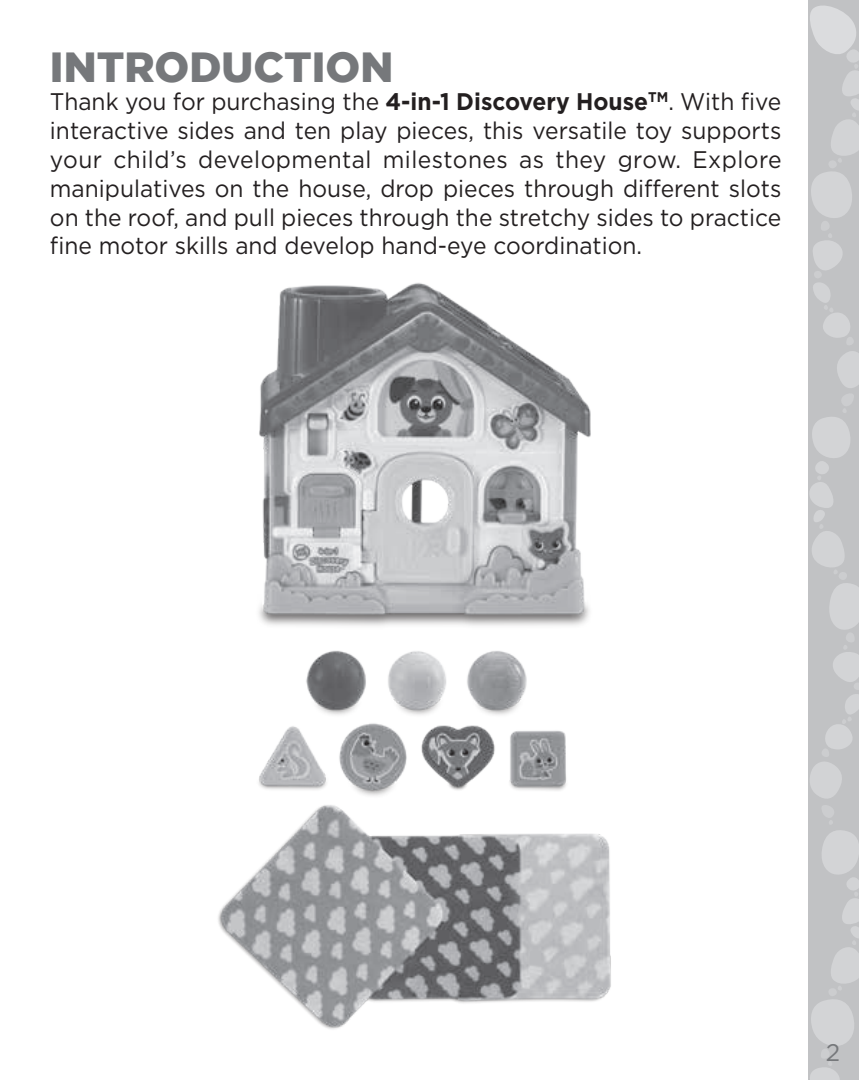
<style>
.page{position:relative;width:859px;height:1080px;background:#fff}
.page>*{position:absolute;margin:0;border:0;box-sizing:border-box;transform-origin:0 0}
.t1{font:900 42px "Gotham";color:#76787b}
.t2{font:24px/28.8px "Gotham";color:#231f20;text-align:justify;scale:.95 1}
.t3{font:24px "Gotham";color:#76787b}
.s1{font-family:"Gotham HTF";font-weight:700}
</style>
<div class="page">
<svg style="left:808px;top:0;width:51px;height:1080px;background:#c7c8ca"></svg>
<img style="left:259px;top:283px;width:332px;height:343px">
<img style="left:218px;top:650px;width:393px;height:379px">
<h1 class="t1" style="left:50px;top:43px;width:345px">INTRODUCTION</h1>
<p class="t2" style="left:50px;top:87px;width:772px">Thank you for purchasing the <span class="s1">4-in-1 Discovery House</span><sup>TM</sup>. With five interactive sides and ten play pieces, this versatile toy supports your child’s developmental milestones as they grow. Explore manipulatives on the house, drop pieces through different slots on the roof, and pull pieces through the stretchy sides to practice fine motor skills and develop hand-eye coordination.</p>
<p class="t3" style="left:826px;top:1039px;width:16px">2</p>
</div>
